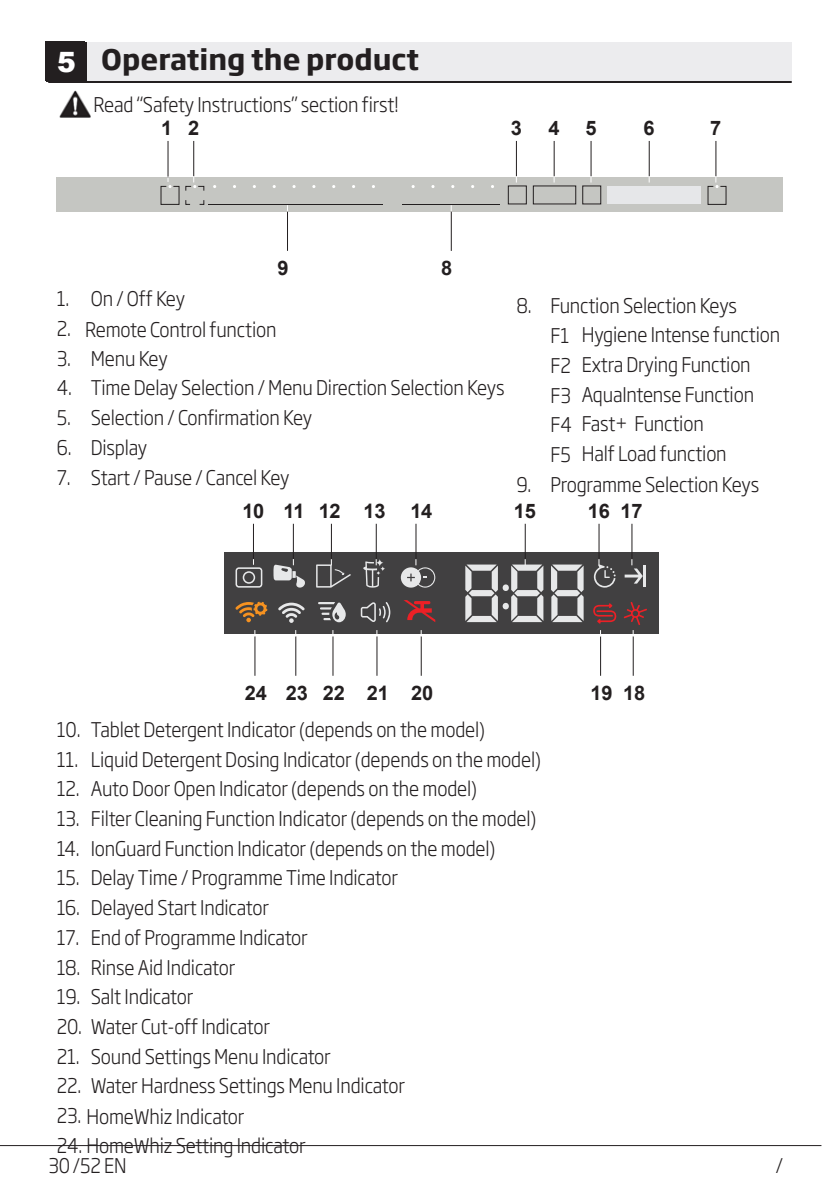
<style>
.page{position:relative;width:840px;height:1191px;background:#fff}
.page>*{position:absolute;margin:0;border:0;box-sizing:border-box;transform-origin:0 0}
.Ana_Baslik{font:700 28px "Soho Gothic Pro";color:#231f20}
.t1{font:900 28px "Arial";color:#fff}
.Girintili_Yazi{font:300 20px "Soho Gothic Pro";letter-spacing:-.01em;color:#231f20;scale:.9 1}
.Yazi_alanlari{font:300 20px "Soho Gothic Pro";letter-spacing:-.01em;color:#231f20;scale:.9 1}
.Yazi_alanlari-2{font:700 20px "Arial";letter-spacing:-.01em;color:#231f20}
</style>
<div class="page">
<hr style="left:0;top:1145px;width:821px;height:1px;background:#231f20">
<div style="left:48px;top:43px;width:40px;height:39px;background:#231f20"></div>
<div style="left:88px;top:43px;width:703px;height:39px;background:#ececee"></div>
<hr style="left:48px;top:81px;width:743px;height:2px;background:#231f20">
<div style="left:46px;top:42px;width:40px;height:40px;background:#231f20"></div>
<div style="left:45px;top:42px;width:40px;height:39px;background:#231f20"></div>
<div style="left:57px;top:177px;width:725px;height:35px;background:#c5c6c2"></div>
<div style="left:582px;top:186px;width:18px;height:18px;border:1px solid #231f20"></div>
<div style="left:607px;top:186px;width:93px;height:17px;background:#e6e7e9"></div>
<hr style="left:208px;top:204px;width:174px;height:1px;background:#231f20">
<hr style="left:401px;top:204px;width:98px;height:1px;background:#231f20">
<hr style="left:167px;top:141px;width:1px;height:37px;background:#231f20">
<hr style="left:193px;top:141px;width:1px;height:35px;background:#231f20">
<svg style="left:160px;top:176px;width:44px;height:29px"></svg>
<hr style="left:516px;top:141px;width:1px;height:35px;background:#231f20">
<hr style="left:450px;top:211px;width:1px;height:40px;background:#231f20">
<hr style="left:287px;top:211px;width:1px;height:40px;background:#231f20">
<hr style="left:553px;top:141px;width:1px;height:35px;background:#231f20">
<hr style="left:590px;top:141px;width:1px;height:35px;background:#231f20">
<hr style="left:648px;top:141px;width:1px;height:35px;background:#231f20">
<hr style="left:715px;top:141px;width:1px;height:35px;background:#231f20">
<svg style="left:707px;top:176px;width:19px;height:29px"></svg>
<img style="left:59px;top:90px;width:31px;height:28px">
<div style="left:224px;top:553px;width:434px;height:81px;background:#414041"></div>
<hr style="left:643px;top:565px;width:2px;height:22px;background:#e7e8e9">
<svg style="left:593px;top:603px;width:23px;height:20px"></svg>
<svg style="left:551px;top:564px;width:32px;height:58px"></svg>
<svg style="left:403px;top:600px;width:32px;height:22px"></svg>
<svg style="left:360px;top:602px;width:30px;height:20px"></svg>
<svg style="left:235px;top:601px;width:32px;height:21px"></svg>
<svg style="left:278px;top:602px;width:26px;height:21px"></svg>
<svg style="left:318px;top:602px;width:27px;height:20px"></svg>
<hr style="left:253px;top:524px;width:1px;height:36px;background:#231f20">
<svg style="left:235px;top:559px;width:27px;height:28px"></svg>
<hr style="left:293px;top:524px;width:1px;height:35px;background:#231f20">
<svg style="left:273px;top:559px;width:32px;height:29px"></svg>
<hr style="left:331px;top:524px;width:1px;height:35px;background:#231f20">
<svg style="left:316px;top:559px;width:34px;height:28px"></svg>
<hr style="left:632px;top:636px;width:1px;height:40px;background:#231f20">
<svg style="left:623px;top:602px;width:23px;height:32px"></svg>
<hr style="left:376px;top:524px;width:1px;height:35px;background:#231f20">
<svg style="left:363px;top:559px;width:22px;height:28px"></svg>
<hr style="left:415px;top:524px;width:1px;height:35px;background:#231f20">
<svg style="left:400px;top:559px;width:35px;height:28px"></svg>
<hr style="left:524px;top:524px;width:1px;height:35px;background:#231f20">
<svg style="left:465px;top:559px;width:78px;height:63px"></svg>
<hr style="left:598px;top:524px;width:1px;height:35px;background:#231f20">
<svg style="left:593px;top:559px;width:22px;height:28px"></svg>
<hr style="left:631px;top:524px;width:1px;height:35px;background:#231f20">
<svg style="left:624px;top:559px;width:18px;height:24px"></svg>
<hr style="left:600px;top:636px;width:1px;height:40px;background:#231f20">
<hr style="left:420px;top:636px;width:1px;height:40px;background:#231f20">
<hr style="left:376px;top:636px;width:1px;height:40px;background:#231f20">
<hr style="left:332px;top:636px;width:1px;height:40px;background:#231f20">
<hr style="left:295px;top:636px;width:1px;height:40px;background:#231f20">
<hr style="left:254px;top:636px;width:1px;height:40px;background:#231f20">
<p class="t1" style="left:57px;top:42px;width:20px">5</p>
<p class="Ana_Baslik" style="left:101px;top:37px;width:319px">Operating the product</p>
<p class="Girintili_Yazi" style="left:93px;top:89px;width:340px">Read “Safety Instructions” section first!</p>
<p class="Yazi_alanlari-2" style="left:161px;top:114px;width:13px">1</p>
<p class="Yazi_alanlari-2" style="left:188px;top:114px;width:13px">2</p>
<p class="Yazi_alanlari-2" style="left:510px;top:114px;width:13px">3</p>
<p class="Yazi_alanlari-2" style="left:548px;top:114px;width:13px">4</p>
<p class="Yazi_alanlari-2" style="left:585px;top:114px;width:13px">5</p>
<p class="Yazi_alanlari-2" style="left:643px;top:114px;width:13px">6</p>
<p class="Yazi_alanlari-2" style="left:710px;top:114px;width:13px">7</p>
<p class="Yazi_alanlari-2" style="left:277px;top:253px;width:13px">9</p>
<p class="Yazi_alanlari-2" style="left:441px;top:254px;width:13px">8</p>
<p class="Girintili_Yazi" style="left:57px;top:283px;width:144px">1. On / Off Key</p>
<p class="Girintili_Yazi" style="left:57px;top:313px;width:17px">2.</p>
<p class="Girintili_Yazi" style="left:57px;top:343px;width:125px">3. Menu Key</p>
<p class="Girintili_Yazi" style="left:57px;top:372px;width:499px">4. Time Delay Selection / Menu Direction Selection Keys</p>
<p class="Girintili_Yazi" style="left:57px;top:402px;width:285px">5. Selection / Confirmation Key</p>
<p class="Girintili_Yazi" style="left:57px;top:432px;width:102px">6. Display</p>
<p class="Girintili_Yazi" style="left:57px;top:461px;width:260px">7. Start / Pause / Cancel Key</p>
<p class="Yazi_alanlari" style="left:85px;top:314px;width:214px">Remote Control function</p>
<p class="Girintili_Yazi" style="left:516px;top:290px;width:246px">8. Function Selection Keys</p>
<p class="Girintili_Yazi" style="left:550px;top:320px;width:22px">F1</p>
<p class="Girintili_Yazi" style="left:550px;top:350px;width:24px">F2</p>
<p class="Girintili_Yazi" style="left:550px;top:379px;width:24px">F3</p>
<p class="Girintili_Yazi" style="left:550px;top:409px;width:25px">F4</p>
<p class="Girintili_Yazi" style="left:550px;top:439px;width:24px">F5</p>
<p class="Girintili_Yazi" style="left:516px;top:469px;width:271px">9. Programme Selection Keys</p>
<p class="Yazi_alanlari" style="left:581px;top:319px;width:222px">Hygiene Intense function</p>
<p class="Yazi_alanlari" style="left:581px;top:348px;width:189px">Extra Drying Function</p>
<p class="Girintili_Yazi" style="left:581px;top:379px;width:193px">AquaIntense Function</p>
<p class="Yazi_alanlari" style="left:581px;top:408px;width:137px">Fast+ Function</p>
<p class="Yazi_alanlari" style="left:581px;top:438px;width:162px">Half Load function</p>
<p class="Yazi_alanlari-2" style="left:242px;top:497px;width:24px">10</p>
<p class="Yazi_alanlari-2" style="left:283px;top:497px;width:22px">11</p>
<p class="Yazi_alanlari-2" style="left:318px;top:497px;width:24px">12</p>
<p class="Yazi_alanlari-2" style="left:363px;top:497px;width:24px">13</p>
<p class="Yazi_alanlari-2" style="left:410px;top:497px;width:24px">14</p>
<p class="Yazi_alanlari-2" style="left:513px;top:497px;width:24px">15</p>
<p class="Yazi_alanlari-2" style="left:587px;top:497px;width:24px">16</p>
<p class="Yazi_alanlari-2" style="left:620px;top:497px;width:24px">17</p>
<p class="Yazi_alanlari-2" style="left:245px;top:678px;width:24px">24</p>
<p class="Yazi_alanlari-2" style="left:285px;top:678px;width:24px">23</p>
<p class="Yazi_alanlari-2" style="left:323px;top:678px;width:24px">22</p>
<p class="Yazi_alanlari-2" style="left:367px;top:678px;width:24px">21</p>
<p class="Yazi_alanlari-2" style="left:411px;top:678px;width:24px">20</p>
<p class="Yazi_alanlari-2" style="left:590px;top:678px;width:24px">19</p>
<p class="Girintili_Yazi" style="left:57px;top:714px;width:477px">10. Tablet Detergent Indicator (depends on the model)</p>
<p class="Girintili_Yazi" style="left:57px;top:743px;width:539px">11. Liquid Detergent Dosing Indicator (depends on the model)</p>
<p class="Girintili_Yazi" style="left:57px;top:773px;width:468px">12. Auto Door Open Indicator (depends on the model)</p>
<p class="Girintili_Yazi" style="left:57px;top:803px;width:534px">13. Filter Cleaning Function Indicator (depends on the model)</p>
<p class="Girintili_Yazi" style="left:57px;top:832px;width:488px">14. IonGuard Function Indicator (depends on the model)</p>
<p class="Girintili_Yazi" style="left:57px;top:862px;width:380px">15. Delay Time / Programme Time Indicator</p>
<p class="Girintili_Yazi" style="left:57px;top:892px;width:237px">16. Delayed Start Indicator</p>
<p class="Girintili_Yazi" style="left:57px;top:922px;width:280px">17. End of Programme Indicator</p>
<p class="Girintili_Yazi" style="left:57px;top:951px;width:200px">18. Rinse Aid Indicator</p>
<p class="Girintili_Yazi" style="left:57px;top:981px;width:153px">19. Salt Indicator</p>
<p class="Girintili_Yazi" style="left:57px;top:1011px;width:238px">20. Water Cut-off Indicator</p>
<p class="Girintili_Yazi" style="left:57px;top:1040px;width:306px">21. Sound Settings Menu Indicator</p>
<p class="Girintili_Yazi" style="left:57px;top:1070px;width:388px">22. Water Hardness Settings Menu Indicator</p>
<p class="Girintili_Yazi" style="left:57px;top:1101px;width:210px">23. HomeWhiz Indicator</p>
<p class="Girintili_Yazi" style="left:57px;top:1129px;width:278px">24. HomeWhiz Setting Indicator</p>
<p class="Yazi_alanlari-2" style="left:623px;top:678px;width:24px">18</p>
<p class="Girintili_Yazi" style="left:48px;top:1149px;width:88px">30 /52 EN</p>
<p class="Girintili_Yazi" style="left:775px;top:1149px;width:10px">/</p>
</div>
